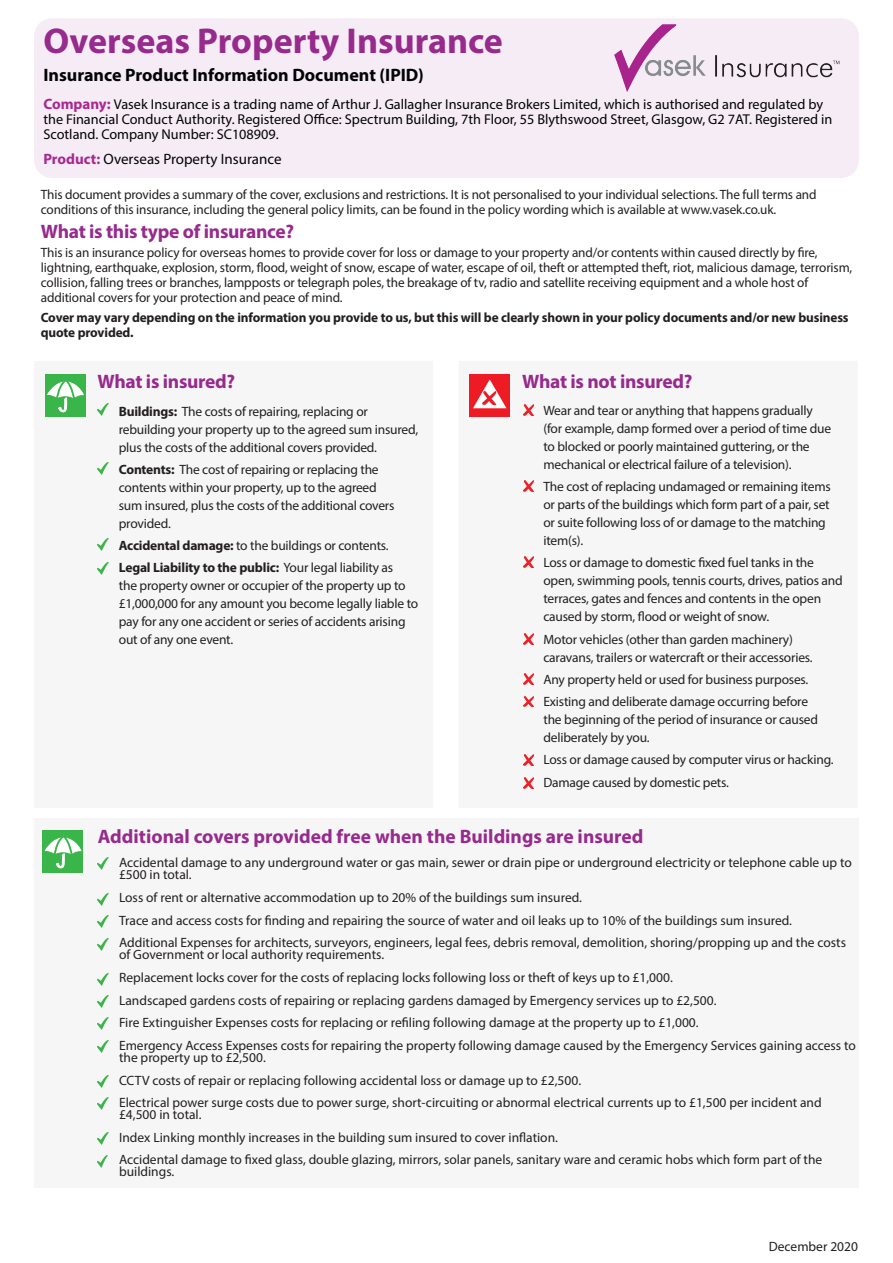
<style>
.page{position:relative;width:893px;height:1263px;background:#fff}
.page>*{position:absolute;margin:0;border:0;box-sizing:border-box;transform-origin:0 0}
.Form_title{font:700 36px "Myriad Pro";color:#972a8d}
.Cover_subhead{font:700 19.5px "Myriad Pro";letter-spacing:-.01em;color:#972a8d}
.Form_title-2{font:700 18px "Myriad Pro";color:#020304}
.t1{font:15px "Myriad Pro";color:#020304}
.t2{font:14.25px/15px "Myriad Pro";color:#020304}
.Form_intro{font:13.5px/12px "Myriad Pro";color:#231f20}
.Covered_bullets{font:13.5px/18px "Myriad Pro";letter-spacing:-.015em;color:#231f20}
.Form_intro-2{font:700 13.5px/15px "Myriad Pro";letter-spacing:-.01em;color:#231f20}
.s1{font-weight:700;font-size:15px;color:#a82890}
.s2{font-weight:700;color:#a82890}
.s3{font-weight:700}
</style>
<div class="page">
<div style="left:45px;top:374px;width:41px;height:42px;background:#39b54a"></div>
<svg style="left:47px;top:377px;width:37px;height:35px"></svg>
<svg style="left:98px;top:404px;width:10px;height:12px"></svg>
<div style="left:469px;top:374px;width:41px;height:42px;background:#ed1c24"></div>
<svg style="left:473px;top:379px;width:33px;height:29px"></svg>
<svg style="left:98px;top:463px;width:11px;height:12px"></svg>
<svg style="left:98px;top:539px;width:11px;height:12px"></svg>
<svg style="left:523px;top:480px;width:11px;height:11px"></svg>
<svg style="left:523px;top:557px;width:11px;height:11px"></svg>
<svg style="left:523px;top:634px;width:11px;height:11px"></svg>
<svg style="left:523px;top:673px;width:11px;height:11px"></svg>
<svg style="left:523px;top:696px;width:11px;height:11px"></svg>
<svg style="left:523px;top:754px;width:11px;height:11px"></svg>
<svg style="left:523px;top:777px;width:11px;height:11px"></svg>
<svg style="left:98px;top:563px;width:11px;height:12px"></svg>
<div style="left:34px;top:18px;width:825px;height:160px;background:#f6ecf5;border-radius:18px"></div>
<img style="left:614px;top:24px;width:226px;height:68px">
<div style="left:34px;top:818px;width:825px;height:369px;background:#f6f6f7"></div>
<svg style="left:98px;top:894px;width:11px;height:12px"></svg>
<svg style="left:98px;top:1018px;width:11px;height:11px"></svg>
<div style="left:42px;top:830px;width:41px;height:42px;background:#39b54a"></div>
<svg style="left:44px;top:833px;width:38px;height:35px"></svg>
<svg style="left:98px;top:858px;width:11px;height:12px"></svg>
<svg style="left:98px;top:995px;width:11px;height:12px"></svg>
<svg style="left:98px;top:915px;width:11px;height:12px"></svg>
<svg style="left:98px;top:1041px;width:11px;height:12px"></svg>
<svg style="left:98px;top:938px;width:11px;height:12px"></svg>
<svg style="left:98px;top:1076px;width:11px;height:12px"></svg>
<svg style="left:98px;top:1097px;width:11px;height:12px"></svg>
<svg style="left:98px;top:974px;width:11px;height:12px"></svg>
<svg style="left:98px;top:1132px;width:11px;height:12px"></svg>
<svg style="left:523px;top:405px;width:11px;height:11px"></svg>
<svg style="left:97px;top:1155px;width:11px;height:12px"></svg>
<p class="Form_title" style="left:43px;top:17px;width:461px">Overseas Property Insurance</p>
<p class="Form_title-2" style="left:43px;top:63px;width:382px">Insurance Product Information Document (IPID)</p>
<p class="t2" style="left:43px;top:96px;width:791px"><span class="s1">Company:</span> Vasek Insurance is a trading name of Arthur J. Gallagher Insurance Brokers Limited, which is authorised and regulated by the Financial Conduct Authority. Registered Office: Spectrum Building, 7th Floor, 55 Blythswood Street, Glasgow, G2 7AT. Registered in<br>Scotland. Company Number: SC108909.</p>
<p class="t1" style="left:43px;top:150px;width:240px"><span class="s2">Product:</span> Overseas Property Insurance</p>
<p class="Form_intro" style="left:41px;top:187px;width:777px;line-height:15px">This document provides a summary of the cover, exclusions and restrictions. It is not personalised to your individual selections. The full terms and conditions of this insurance, including the general policy limits, can be found in the policy wording which is available at www.vasek.co.uk.</p>
<p class="Cover_subhead" style="left:41px;top:219px;width:255px">What is this type of insurance?</p>
<p class="Form_intro" style="left:41px;top:245px;width:813px;line-height:15px">This is an insurance policy for overseas homes to provide cover for loss or damage to your property and/or contents within caused directly by fire, lightning, earthquake, explosion, storm, flood, weight of snow, escape of water, escape of oil, theft or attempted theft, riot, malicious damage, terrorism, collision, falling trees or branches, lampposts or telegraph poles, the breakage of tv, radio and satellite receiving equipment and a whole host of additional covers for your protection and peace of mind.</p>
<p class="Form_intro-2" style="left:41px;top:309px;width:809px">Cover may vary depending on the information you provide to us, but this will be clearly shown in your policy documents and/or new business quote provided.</p>
<p class="Cover_subhead" style="left:98px;top:369px;width:139px">What is insured?</p>
<p class="Covered_bullets" style="left:119px;top:402px;width:301px"><span class="s3">Buildings:</span> The costs of repairing, replacing or rebuilding your property up to the agreed sum insured, plus the costs of the additional covers provided.</p>
<p class="Covered_bullets" style="left:119px;top:460px;width:277px"><span class="s3">Contents:</span> The cost of repairing or replacing the contents within your property, up to the agreed sum insured, plus the costs of the additional covers provided.</p>
<p class="Covered_bullets" style="left:119px;top:536px;width:271px"><span class="s3">Accidental damage:</span> to the buildings or contents.</p>
<p class="Covered_bullets" style="left:119px;top:559px;width:301px"><span class="s3">Legal Liability to the public:</span> Your legal liability as<br>the property owner or occupier of the property up to £1,000,000 for any amount you become legally liable to pay for any one accident or series of accidents arising out of any one event.</p>
<p class="Cover_subhead" style="left:522px;top:369px;width:172px">What is not insured?</p>
<p class="Covered_bullets" style="left:543px;top:401px;width:289px">Wear and tear or anything that happens gradually (for example, damp formed over a period of time due to blocked or poorly maintained guttering, or the mechanical or electrical failure of a television).</p>
<p class="Covered_bullets" style="left:543px;top:477px;width:289px">The cost of replacing undamaged or remaining items or parts of the buildings which form part of a pair, set or suite following loss of or damage to the matching item(s).</p>
<p class="Covered_bullets" style="left:543px;top:554px;width:301px">Loss or damage to domestic fixed fuel tanks in the open, swimming pools, tennis courts, drives, patios and terraces, gates and fences and contents in the open caused by storm, flood or weight of snow.</p>
<p class="Covered_bullets" style="left:543px;top:630px;width:271px">Motor vehicles (other than garden machinery) caravans, trailers or watercraft or their accessories.</p>
<p class="Covered_bullets" style="left:543px;top:670px;width:266px">Any property held or used for business purposes.</p>
<p class="Covered_bullets" style="left:543px;top:692px;width:276px">Existing and deliberate damage occurring before the beginning of the period of insurance or caused deliberately by you.</p>
<p class="Covered_bullets" style="left:543px;top:751px;width:292px">Loss or damage caused by computer virus or hacking.</p>
<p class="Covered_bullets" style="left:543px;top:773px;width:187px">Damage caused by domestic pets.</p>
<p class="Cover_subhead" style="left:98px;top:823px;width:547px">Additional covers provided free when the Buildings are insured</p>
<p class="Form_intro" style="left:119px;top:857px;width:734px">Accidental damage to any underground water or gas main, sewer or drain pipe or underground electricity or telephone cable up to £500 in total.</p>
<p class="Form_intro" style="left:119px;top:891px;width:464px">Loss of rent or alternative accommodation up to 20% of the buildings sum insured.</p>
<p class="Form_intro" style="left:119px;top:914px;width:674px">Trace and access costs for finding and repairing the source of water and oil leaks up to 10% of the buildings sum insured.</p>
<p class="Form_intro" style="left:119px;top:937px;width:728px">Additional Expenses for architects, surveyors, engineers, legal fees, debris removal, demolition, shoring/propping up and the costs of Government or local authority requirements.</p>
<p class="Form_intro" style="left:119px;top:971px;width:555px">Replacement locks cover for the costs of replacing locks following loss or theft of keys up to £1,000.</p>
<p class="Form_intro" style="left:119px;top:994px;width:599px">Landscaped gardens costs of repairing or replacing gardens damaged by Emergency services up to £2,500.</p>
<p class="Form_intro" style="left:119px;top:1016px;width:581px">Fire Extinguisher Expenses costs for replacing or refiling following damage at the property up to £1,000.</p>
<p class="Form_intro" style="left:119px;top:1039px;width:738px">Emergency Access Expenses costs for repairing the property following damage caused by the Emergency Services gaining access to the property up to £2,500.</p>
<p class="Form_intro" style="left:119px;top:1074px;width:464px">CCTV costs of repair or replacing following accidental loss or damage up to £2,500.</p>
<p class="Form_intro" style="left:119px;top:1096px;width:704px">Electrical power surge costs due to power surge, short-circuiting or abnormal electrical currents up to £1,500 per incident and £4,500 in total.</p>
<p class="Form_intro" style="left:119px;top:1131px;width:440px">Index Linking monthly increases in the building sum insured to cover inflation.</p>
<p class="Form_intro" style="left:119px;top:1154px;width:705px">Accidental damage to fixed glass, double glazing, mirrors, solar panels, sanitary ware and ceramic hobs which form part of the buildings.</p>
<p class="Form_intro" style="left:769px;top:1240px;width:91px">December 2020</p>
</div>
